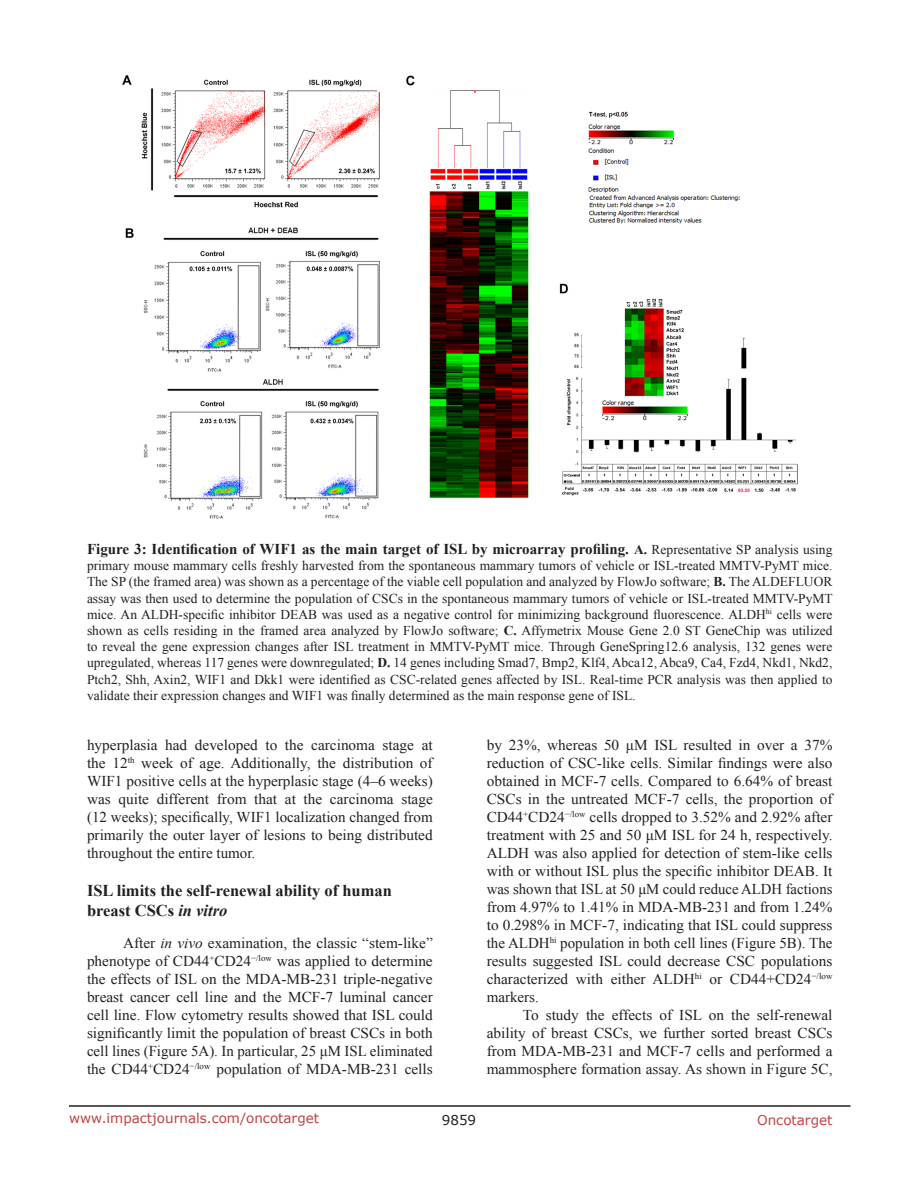
<style>
.page{position:relative;width:918px;height:1188px;background:#fff}
.page>*{position:absolute;margin:0;border:0;box-sizing:border-box;transform-origin:0 0}
.SubHeading{font:700 16.5px/19.8px "Times New Roman";color:#231f20}
.BodyText{font:15px/18px "Times New Roman";color:#231f20;text-align:justify}
.FigureText{font:700 15px "Times New Roman";color:#231f20}
.FigureText-2{font:13.5px/16.2px "Times New Roman";color:#231f20;text-align:justify}
.t1{font:13.5px "Verdana";color:#c24141}
.t2{font:13.5px "Verdana";color:#231f20}
.s1{font-size:13.5px}
.s2{font-weight:400;font-size:13.5px}
.s3{font-weight:700}
.s4{font-style:italic}
</style>
<div class="page">
<hr style="left:69px;top:1105px;width:781px;height:2px;background:#231f20">
<img style="left:122px;top:76px;width:675px;height:442px">
<p class="FigureText" style="left:87px;top:539px;width:747px">Figure 3: Identification of WIF1 as the main target of ISL by microarray profiling. <span class="s1">A.</span> <span class="s2">Representative SP analysis using</span></p>
<p class="FigureText-2" style="left:87px;top:557px;width:747px">primary mouse mammary cells freshly harvested from the spontaneous mammary tumors of vehicle or ISL-treated MMTV-PyMT mice.<br>The SP (the framed area) was shown as a percentage of the viable cell population and analyzed by FlowJo software; <span class="s3">B.</span> The ALDEFLUOR assay was then used to determine the population of CSCs in the spontaneous mammary tumors of vehicle or ISL-treated MMTV-PyMT mice. An ALDH-specific inhibitor DEAB was used as a negative control for minimizing background fluorescence. ALDH<sup>hi</sup> cells were shown as cells residing in the framed area analyzed by FlowJo software; <span class="s3">C.</span> Affymetrix Mouse Gene 2.0 ST GeneChip was utilized to reveal the gene expression changes after ISL treatment in MMTV-PyMT mice. Through GeneSpring12.6 analysis, 132 genes were upregulated, whereas 117 genes were downregulated; <span class="s3">D.</span> 14 genes including Smad7, Bmp2, Klf4, Abca12, Abca9, Ca4, Fzd4, Nkd1, Nkd2, Ptch2, Shh, Axin2, WIF1 and Dkk1 were identified as CSC-related genes affected by ISL. Real-time PCR analysis was then applied to validate their expression changes and WIF1 was finally determined as the main response gene of ISL.</p>
<p class="BodyText" style="left:87px;top:736px;width:347px">hyperplasia had developed to the carcinoma stage at the 12<sup>th</sup> week of age. Additionally, the distribution of WIF1 positive cells at the hyperplasic stage (4–6 weeks) was quite different from that at the carcinoma stage (12 weeks); specifically, WIF1 localization changed from primarily the outer layer of lesions to being distributed throughout the entire tumor.</p>
<p class="SubHeading" style="left:87px;top:881px;width:306px">ISL limits the self-renewal ability of human breast CSCs <span class="s4">in vitro</span></p>
<p class="BodyText" style="left:87px;top:934px;width:347px;text-indent:36px">After <span class="s4">in vivo</span> examination, the classic “stem-like” phenotype of CD44<sup>+</sup>CD24<sup>−/low</sup> was applied to determine the effects of ISL on the MDA-MB-231 triple-negative breast cancer cell line and the MCF-7 luminal cancer cell line. Flow cytometry results showed that ISL could significantly limit the population of breast CSCs in both cell lines (Figure 5A). In particular, 25 μM ISL eliminated the CD44<sup>+</sup>CD24<sup>−/low</sup> population of MDA-MB-231 cells</p>
<p class="BodyText" style="left:487px;top:736px;width:347px">by 23%, whereas 50 μM ISL resulted in over a 37% reduction of CSC-like cells. Similar findings were also obtained in MCF-7 cells. Compared to 6.64% of breast CSCs in the untreated MCF-7 cells, the proportion of CD44<sup>+</sup>CD24<sup>−/low</sup> cells dropped to 3.52% and 2.92% after treatment with 25 and 50 μM ISL for 24 h, respectively.<br>ALDH was also applied for detection of stem-like cells with or without ISL plus the specific inhibitor DEAB. It was shown that ISL at 50 μM could reduce ALDH factions from 4.97% to 1.41% in MDA-MB-231 and from 1.24% to 0.298% in MCF-7, indicating that ISL could suppress the ALDH<sup>hi</sup> population in both cell lines (Figure 5B). The results suggested ISL could decrease CSC populations characterized with either ALDH<sup>hi</sup> or CD44+CD24<sup>−/low </sup>markers.</p>
<p class="BodyText" style="left:487px;top:1006px;width:347px;text-indent:36px">To study the effects of ISL on the self-renewal ability of breast CSCs, we further sorted breast CSCs from MDA-MB-231 and MCF-7 cells and performed a mammosphere formation assay. As shown in Figure 5C,</p>
<p class="t1" style="left:69px;top:1109px;width:252px">www.impactjournals.com/oncotarget</p>
<p class="t2" style="left:442px;top:1111px;width:36px">9859</p>
<p class="t1" style="left:757px;top:1111px;width:77px">Oncotarget</p>
</div>
